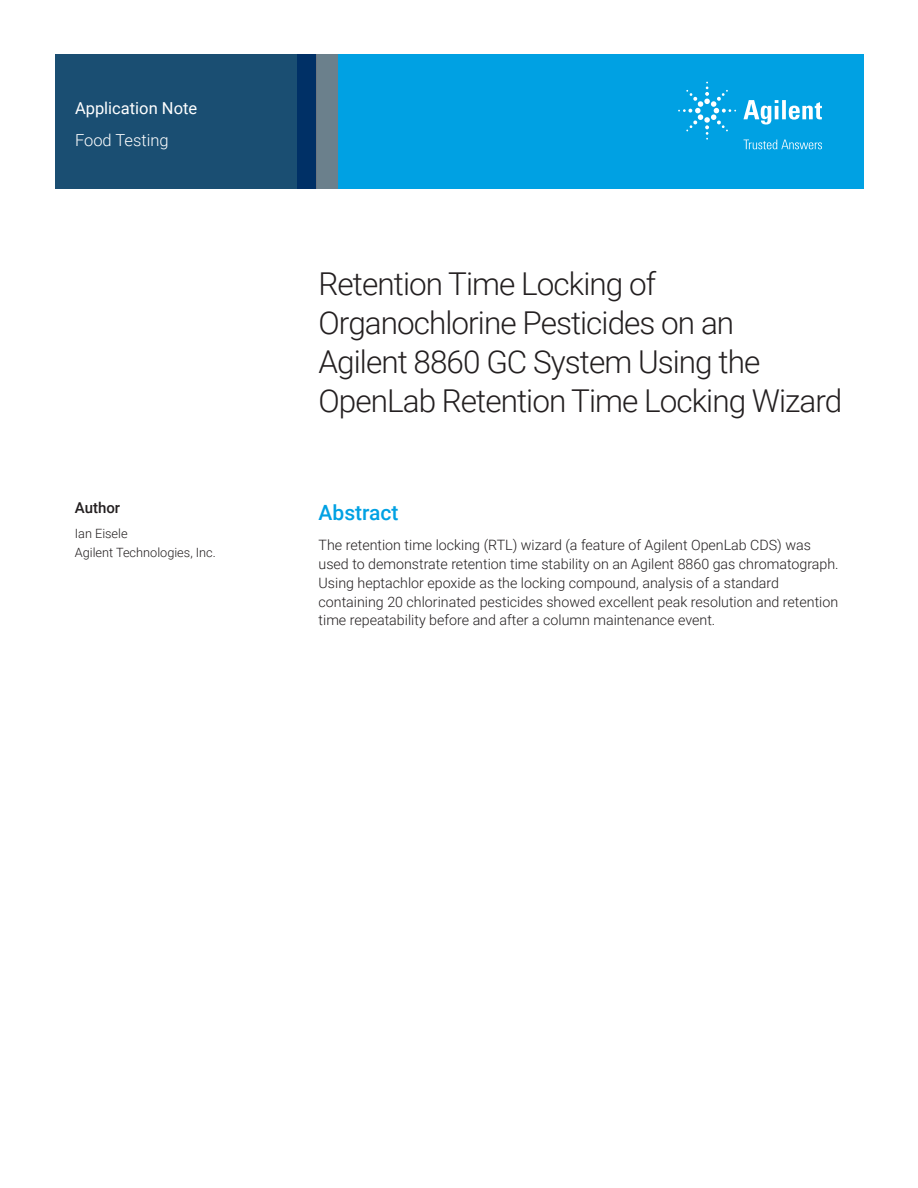
<style>
.page{position:relative;width:918px;height:1188px;background:#fff}
.page>*{position:absolute;margin:0;border:0;box-sizing:border-box;transform-origin:0 0}
.t1{font:300 31.5px/39px "Roboto";letter-spacing:-.03em;color:#231f20}
.Header_1{font:500 21px "Roboto";color:#00a1e3}
.Doctype{font:16.5px "Roboto";color:#fff}
.Area_Identifier{font:300 16.5px "Roboto";color:#fff}
.DATA_author_title{font:500 15px "Roboto";color:#231f20}
.Text{font:300 14.25px/18.8px "Roboto";color:#231f20}
.DATA_author_name___i{font:300 12.75px/18.8px "Roboto";color:#231f20}
</style>
<div class="page">
<div style="left:297px;top:54px;width:567px;height:135px;background:#00a1e3"></div>
<svg style="left:55px;top:54px;width:261px;height:135px;background:#184b71"></svg>
<div style="left:316px;top:54px;width:22px;height:135px;background:#6b808c"></div>
<svg style="left:743px;top:100px;width:79px;height:25px"></svg>
<svg style="left:678px;top:82px;width:58px;height:58px"></svg>
<svg style="left:744px;top:140px;width:78px;height:9px"></svg>
<p class="Doctype" style="left:75px;top:96px;width:124px">Application Note</p>
<p class="Area_Identifier" style="left:75px;top:129px;width:95px">Food Testing</p>
<p class="DATA_author_title" style="left:75px;top:498px;width:47px">Author</p>
<p class="DATA_author_name___i" style="left:75px;top:524px;width:143px">Ian Eisele<br>Agilent Technologies, Inc.</p>
<p class="t1" style="left:319px;top:263px;width:525px">Retention Time Locking of<br>Organochlorine Pesticides on an<br>Agilent 8860 GC System Using the<br>OpenLab Retention Time Locking Wizard</p>
<p class="Header_1" style="left:319px;top:498px;width:82px">Abstract</p>
<p class="Text" style="left:319px;top:535px;width:522px">The retention time locking (RTL) wizard (a feature of Agilent OpenLab CDS) was used to demonstrate retention time stability on an Agilent 8860 gas chromatograph.<br>Using heptachlor epoxide as the locking compound, analysis of a standard containing 20 chlorinated pesticides showed excellent peak resolution and retention time repeatability before and after a column maintenance event.</p>
</div>
